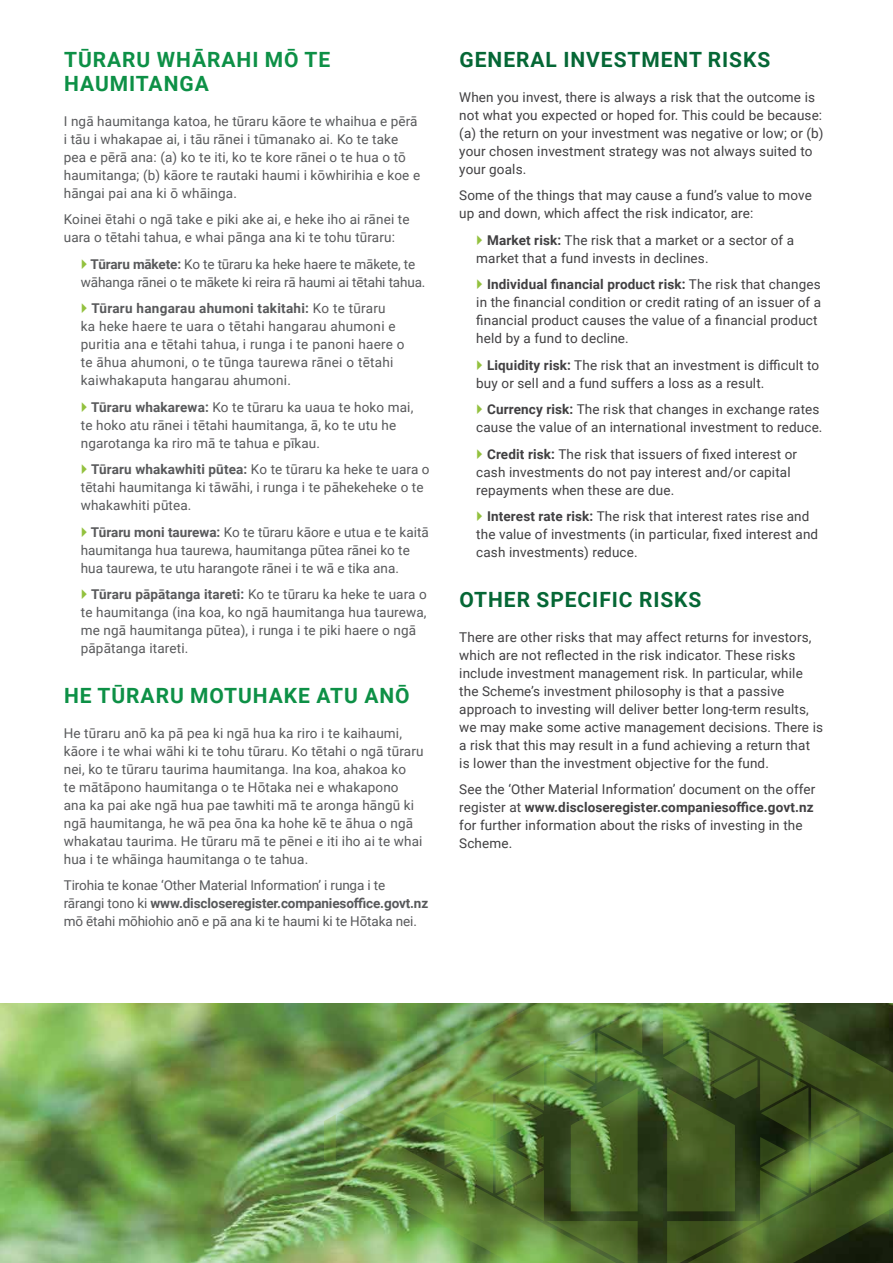
<style>
.page{position:relative;width:893px;height:1263px;background:#fff}
.page>*{position:absolute;margin:0;border:0;box-sizing:border-box;transform-origin:0 0}
.t1{font:700 21px/24px "Roboto";letter-spacing:.045em;color:#0d9046}
.t2{font:700 21px "Roboto";letter-spacing:.045em;color:#056735}
.t3{font:13.5px/18px "Roboto";letter-spacing:.01em;color:#414042}
.t4{font:13.5px/18px "Roboto";letter-spacing:.01em;color:#58595b}
.t5{font:13.5px/18px "Roboto";letter-spacing:-.01em;color:#58595b;text-align:center}
.s1{font-weight:700}
</style>
<div class="page">
<img style="left:0;top:1003px;width:324px;height:260px">
<img style="left:324px;top:1003px;width:569px;height:260px">
<h1 class="t1" style="left:64px;top:47px;width:268px">TŪRARU WHĀRAHI MŌ TE<br>HAUMITANGA</h1>
<p class="t4" style="left:64px;top:111px;width:358px">I ngā haumitanga katoa, he tūraru kāore te whaihua e pērā i tāu i whakapae ai, i tāu rānei i tūmanako ai. Ko te take pea e pērā ana: (a) ko te iti, ko te kore rānei o te hua o tō haumitanga; (b) kāore te rautaki haumi i kōwhirihia e koe e hāngai pai ana ki ō whāinga.</p>
<p class="t4" style="left:64px;top:210px;width:347px">Koinei ētahi o ngā take e piki ake ai, e heke iho ai rānei te uara o tētahi tahua, e whai pānga ana ki te tohu tūraru:</p>
<p class="t5" style="left:81px;top:254px;width:346px"><span class="s1">Tūraru mākete:</span> Ko te tūraru ka heke haere te mākete, te wāhanga rānei o te mākete ki reira rā haumi ai tētahi tahua.</p>
<p class="t4" style="left:81px;top:299px;width:325px;text-indent:11px"><span class="s1">Tūraru hangarau ahumoni takitahi:</span> Ko te tūraru<br>ka heke haere te uara o tētahi hangarau ahumoni e puritia ana e tētahi tahua, i runga i te panoni haere o te āhua ahumoni, o te tūnga taurewa rānei o tētahi kaiwhakaputa hangarau ahumoni.</p>
<p class="t4" style="left:81px;top:397px;width:334px;text-indent:10px"><span class="s1">Tūraru whakarewa:</span> Ko te tūraru ka uaua te hoko mai, te hoko atu rānei i tētahi haumitanga, ā, ko te utu he ngarotanga ka riro mā te tahua e pīkau.</p>
<p class="t4" style="left:81px;top:460px;width:350px;text-indent:10px"><span class="s1">Tūraru whakawhiti pūtea:</span> Ko te tūraru ka heke te uara o tētahi haumitanga ki tāwāhi, i runga i te pāhekeheke o te whakawhiti pūtea.</p>
<p class="t4" style="left:81px;top:522px;width:349px;text-indent:10px"><span class="s1">Tūraru moni taurewa:</span> Ko te tūraru kāore e utua e te kaitā haumitanga hua taurewa, haumitanga pūtea rānei ko te hua taurewa, te utu harangote rānei i te wā e tika ana.</p>
<p class="t4" style="left:81px;top:585px;width:347px;text-indent:10px"><span class="s1">Tūraru pāpātanga itareti:</span> Ko te tūraru ka heke te uara o te haumitanga (ina koa, ko ngā haumitanga hua taurewa, me ngā haumitanga pūtea), i runga i te piki haere o ngā pāpātanga itareti.</p>
<h1 class="t1" style="left:64px;top:683px;width:347px">HE TŪRARU MOTUHAKE ATU ANŌ</h1>
<p class="t4" style="left:64px;top:724px;width:361px">He tūraru anō ka pā pea ki ngā hua ka riro i te kaihaumi, kāore i te whai wāhi ki te tohu tūraru. Ko tētahi o ngā tūraru nei, ko te tūraru taurima haumitanga. Ina koa, ahakoa ko<br>te mātāpono haumitanga o te Hōtaka nei e whakapono ana ka pai ake ngā hua pae tawhiti mā te aronga hāngū ki ngā haumitanga, he wā pea ōna ka hohe kē te āhua o ngā whakatau taurima. He tūraru mā te pēnei e iti iho ai te whai hua i te whāinga haumitanga o te tahua.</p>
<p class="t5" style="left:64px;top:876px;width:366px;text-align:left">Tirohia te konae ‘Other Material Information’ i runga i te rārangi tono ki <span class="s1">www.discloseregister.companiesoffice.govt.nz </span>mō ētahi mōhiohio anō e pā ana ki te haumi ki te Hōtaka nei.</p>
<h1 class="t2" style="left:460px;top:45px;width:312px">GENERAL INVESTMENT RISKS</h1>
<p class="t3" style="left:459px;top:87px;width:366px">When you invest, there is always a risk that the outcome is not what you expected or hoped for. This could be because: (a) the return on your investment was negative or low; or (b) your chosen investment strategy was not always suited to your goals.</p>
<p class="t3" style="left:459px;top:186px;width:354px">Some of the things that may cause a fund’s value to move up and down, which affect the risk indicator, are:</p>
<p class="t3" style="left:476px;top:230px;width:319px;text-indent:11px"><span class="s1">Market risk:</span> The risk that a market or a sector of a market that a fund invests in declines.</p>
<p class="t3" style="left:476px;top:275px;width:346px;text-indent:11px"><span class="s1">Individual financial product risk:</span> The risk that changes in the financial condition or credit rating of an issuer of a financial product causes the value of a financial product held by a fund to decline.</p>
<p class="t3" style="left:476px;top:355px;width:344px;text-indent:11px"><span class="s1">Liquidity risk:</span> The risk that an investment is difficult to buy or sell and a fund suffers a loss as a result.</p>
<p class="t3" style="left:476px;top:400px;width:348px;text-align:center"><span class="s1">Currency risk:</span> The risk that changes in exchange rates cause the value of an international investment to reduce.</p>
<p class="t3" style="left:476px;top:444px;width:322px;text-indent:11px"><span class="s1">Credit risk:</span> The risk that issuers of fixed interest or cash investments do not pay interest and/or capital repayments when these are due.</p>
<p class="t3" style="left:476px;top:507px;width:343px;text-indent:11px"><span class="s1">Interest rate risk:</span> The risk that interest rates rise and the value of investments (in particular, fixed interest and cash investments) reduce.</p>
<h1 class="t2" style="left:460px;top:585px;width:243px">OTHER SPECIFIC RISKS</h1>
<p class="t3" style="left:459px;top:628px;width:365px">There are other risks that may affect returns for investors, which are not reflected in the risk indicator. These risks include investment management risk. In particular, while the Scheme’s investment philosophy is that a passive approach to investing will deliver better long-term results, we may make some active management decisions. There is a risk that this may result in a fund achieving a return that is lower than the investment objective for the fund.</p>
<p class="t3" style="left:459px;top:780px;width:358px">See the ‘Other Material Information’ document on the offer register at <span class="s1">www.discloseregister.companiesoffice.govt.nz </span>for further information about the risks of investing in the Scheme.</p>
</div>
